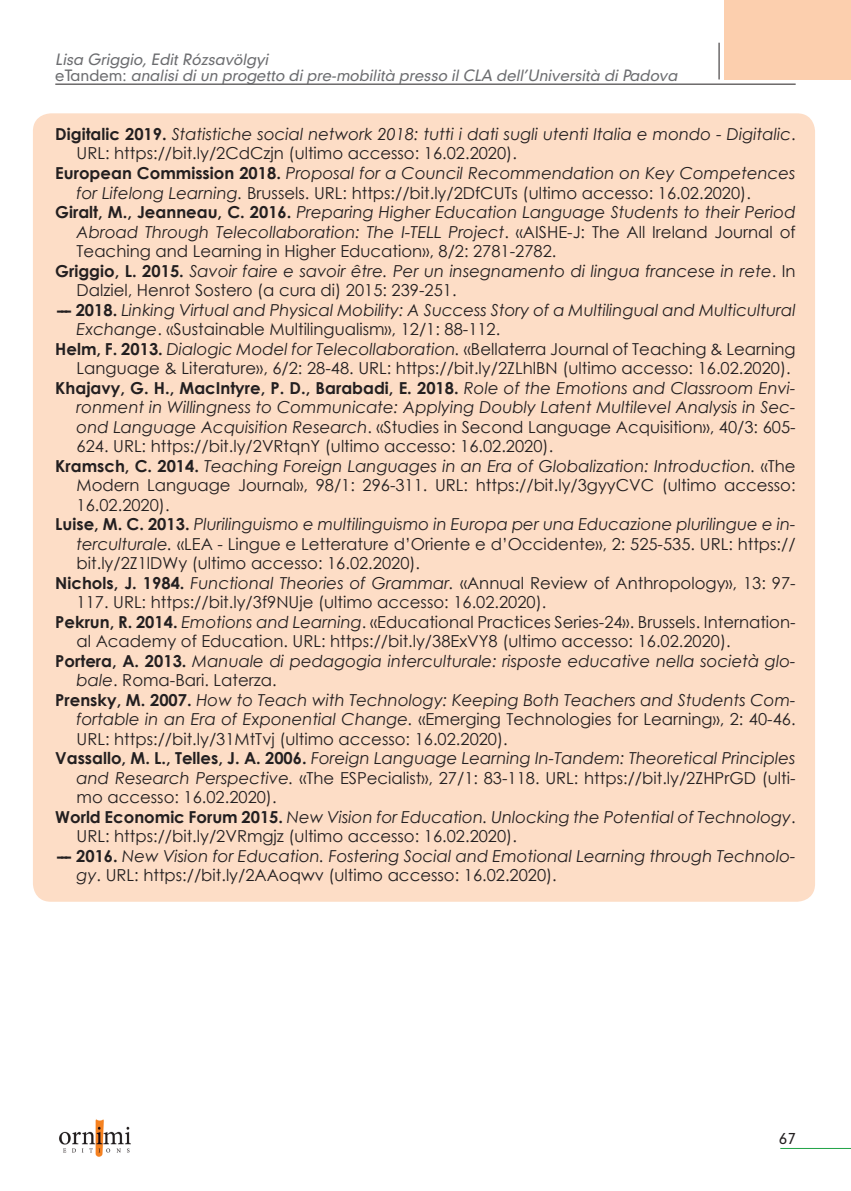
<style>
.page{position:relative;width:851px;height:1191px;background:#fff}
.page>*{position:absolute;margin:0;border:0;box-sizing:border-box;transform-origin:0 0}
.t1{font:italic 16.5px/19.5px "Century Gothic";color:#231f20}
.t2{font:16.5px/19.5px "Century Gothic";color:#231f20;text-align:justify}
.t3{font:italic 15px "Geometrix";color:#6c6d70}
.t4{font:15px "Geometrix";color:#231f20}
.s1{font-style:normal}
.s2{font-weight:700;font-style:normal}
.s3{font-weight:700}
.s4{font-style:italic}
</style>
<div class="page">
<hr style="left:780px;top:1148px;width:70px;height:1px;background:#1fa245">
<img style="left:59px;top:1119px;width:72px;height:38px">
<hr style="left:55px;top:84px;width:740px;height:1px;background:#231f20">
<hr style="left:718px;top:43px;width:1px;height:36px;background:#231f20">
<div style="left:724px;top:0;width:126px;height:79px;background:#fccfae"></div>
<div style="left:33px;top:113px;width:782px;height:788px;background:#fdddc6;border-radius:18px"></div>
<p class="t3" style="left:55px;top:49px;width:218px">Lisa Griggio,EditRózsavölgyi</p>
<p class="t3" style="left:55px;top:66px;width:626px"><span class="s1">e Ta n d e m :</span> analisidiun progetto dipre-mobilità presso ilCLA dell’Università diPadova</p>
<p class="t1" style="left:77px;top:124px;width:720px;text-indent:-21px"><span class="s2">Digitalic 2019.</span> Statistiche social network 2018: tutti i dati sugli utenti Italia e mondo - Digitalic<span class="s1">.<br>URL: https://bit.ly/2CdCzjn (ultimo accesso: 16.02.2020).</span></p>
<p class="t1" style="left:77px;top:163px;width:720px;text-indent:-21px"><span class="s2">European Commission 2018.</span> Proposal for a Council Recommendation on Key Competences for Lifelong Learning. <span class="s1">Brussels. URL: https://bit.ly/2DfCUTs (ultimo accesso: 16.02.2020).</span></p>
<p class="t1" style="left:77px;top:202px;width:720px;text-align:justify;text-indent:-21px"><span class="s2">Giralt, M., Jeanneau, C. 2016.</span> Preparing Higher Education Language Students to their Period Abroad Through Telecollaboration: The I-TELL Project<span class="s1">. «AISHE-J: The All Ireland Journal of Teaching and Learning in Higher Education», 8/2: 2781-2782.</span></p>
<p class="t1" style="left:77px;top:260px;width:720px;text-indent:-21px"><span class="s2">Griggio, L. 2015.</span> Savoir faire e savoir être. Per un insegnamento di lingua francese in rete<span class="s1">. In<br>Dalziel, Henrot Sostero (a cura di) 2015: 239-251.</span></p>
<p class="t1" style="left:77px;top:299px;width:720px;text-indent:-21px"><span class="s2">--- 2018.</span> Linking Virtual and Physical Mobility: A Success Story of a Multilingual and Multicultural<br>Exchange<span class="s1">. «Sustainable Multilingualism», 12/1: 88-112.</span></p>
<p class="t2" style="left:77px;top:338px;width:720px;text-indent:-21px"><span class="s3">Helm, F. 2013.</span> <span class="s4">Dialogic Model for Telecollaboration.</span> «Bellaterra Journal of Teaching &amp; Learning<br>Language &amp; Literature», 6/2: 28-48. URL: https://bit.ly/2ZLhlBN (ultimo accesso: 16.02.2020).</p>
<p class="t1" style="left:77px;top:377px;width:720px;text-align:justify;text-indent:-21px"><span class="s2">Khajavy, G. H., MacIntyre, P. D., Barabadi, E. 2018.</span> Role of the Emotions and Classroom Envi&shy;ronment in Willingness to Communicate: Applying Doubly Latent Multilevel Analysis in Sec&shy;ond Language Acquisition Research<span class="s1">. «Studies in Second Language Acquisition», 40/3: 605- 624. URL: https://bit.ly/2VRtqnY (ultimo accesso: 16.02.2020).</span></p>
<p class="t2" style="left:77px;top:455px;width:720px;text-indent:-21px"><span class="s3">Kramsch, C. 2014.</span> <span class="s4">Teaching Foreign Languages in an Era of Globalization: Introduction.</span> «The Modern Language Journal», 98/1: 296-311. URL: https://bit.ly/3gyyCVC (ultimo accesso:<br>16.02.2020).</p>
<p class="t2" style="left:77px;top:514px;width:720px;text-indent:-21px"><span class="s3">Luise, M. C. 2013.</span> <span class="s4">Plurilinguismo e multilinguismo in Europa per una Educazione plurilingue e in&shy;terculturale.</span> «LEA - Lingue e Letterature d’Oriente e d’Occidente», 2: 525-535. URL: https:// bit.ly/2Z1lDWy (ultimo accesso: 16.02.2020).</p>
<p class="t2" style="left:77px;top:573px;width:720px;text-indent:-21px"><span class="s3">Nichols, J. 1984.</span> <span class="s4">Functional Theories of Grammar.</span> «Annual Review of Anthropology», 13: 97-<br>117. URL: https://bit.ly/3f9NUje (ultimo accesso: 16.02.2020).</p>
<p class="t2" style="left:77px;top:612px;width:720px;text-indent:-21px"><span class="s3">Pekrun, R. 2014.</span> <span class="s4">Emotions and Learning</span>. «Educational Practices Series-24». Brussels. Internation&shy;al Academy of Education. URL: https://bit.ly/38ExVY8 (ultimo accesso: 16.02.2020).</p>
<p class="t1" style="left:77px;top:651px;width:720px;text-indent:-21px"><span class="s2">Portera, A. 2013.</span> Manuale di pedagogia interculturale: risposte educative nella società glo&shy;bale<span class="s1">. Roma-Bari. Laterza.</span></p>
<p class="t2" style="left:77px;top:690px;width:720px;text-indent:-21px"><span class="s3">Prensky, M. 2007.</span> <span class="s4">How to Teach with Technology: Keeping Both Teachers and Students Com&shy;fortable in an Era of Exponential Change.</span> «Emerging Technologies for Learning», 2: 40-46.<br>URL: https://bit.ly/31MtTvj (ultimo accesso: 16.02.2020).</p>
<p class="t2" style="left:77px;top:748px;width:720px;text-indent:-21px"><span class="s3">Vassallo, M. L., Telles, J. A. 2006.</span> <span class="s4">Foreign Language Learning In-Tandem: Theoretical Principles and Research Perspective.</span> «The ESPecialist», 27/1: 83-118. URL: https://bit.ly/2ZHPrGD (ulti&shy;mo accesso: 16.02.2020).</p>
<p class="t1" style="left:77px;top:807px;width:720px;text-indent:-21px"><span class="s2">World Economic Forum 2015.</span> New Vision for Education. Unlocking the Potential of Technology<span class="s1">.<br>URL: https://bit.ly/2VRmgjz (ultimo accesso: 16.02.2020).</span></p>
<p class="t1" style="left:77px;top:845px;width:720px;text-indent:-21px"><span class="s2">--- 2016.</span> New Vision for Education. Fostering Social and Emotional Learning through Technolo&shy;gy<span class="s1">. URL: https://bit.ly/2AAoqwv (ultimo accesso: 16.02.2020).</span></p>
<p class="t4" style="left:778px;top:1128px;width:18px">67</p>
</div>
